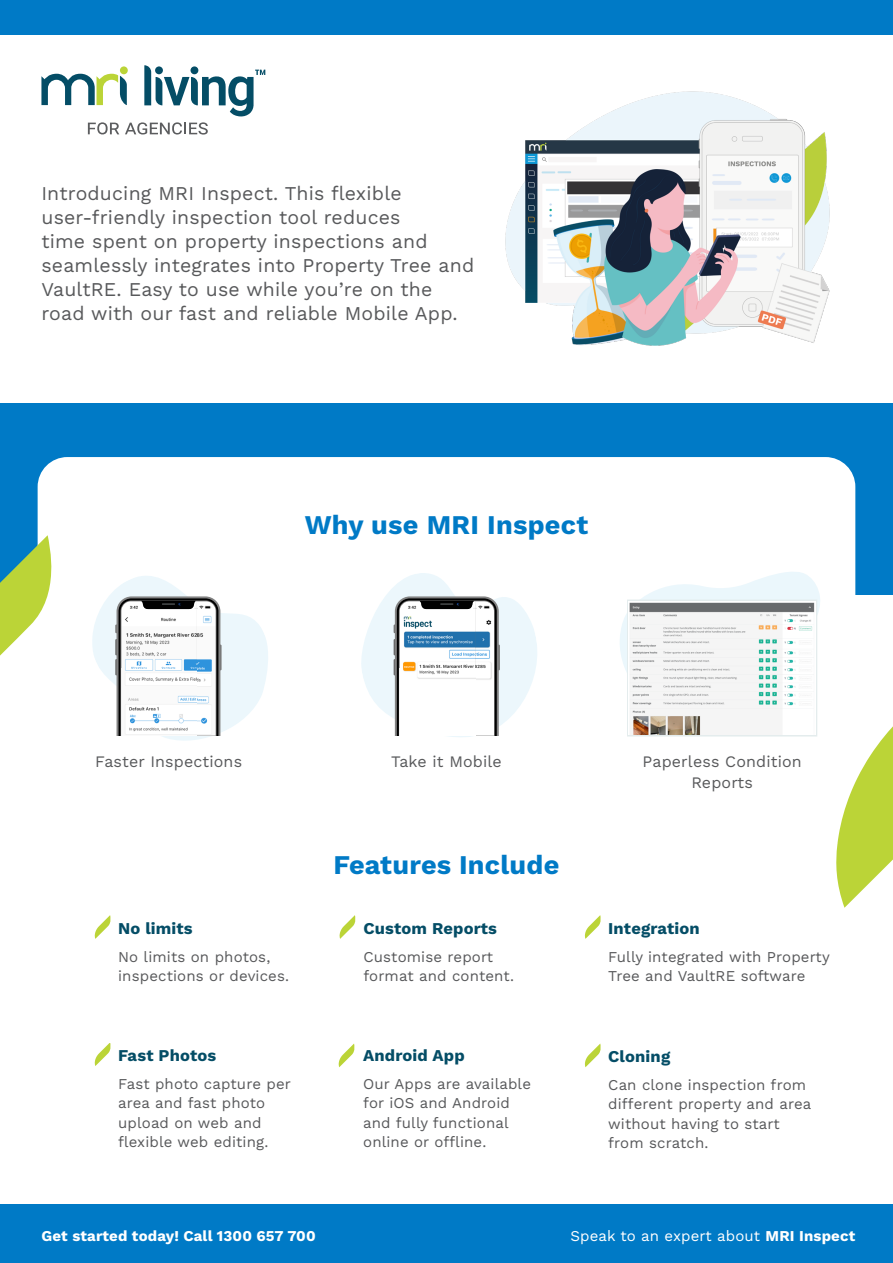
<style>
.page{position:relative;width:893px;height:1263px;background:#fff}
.page>*{position:absolute;margin:0;border:0;box-sizing:border-box;transform-origin:0 0}
.t1{font:700 27px "Work Sans";letter-spacing:.01em;color:#007ac6}
.t2{font:19.5px/24px "Work Sans";letter-spacing:.01em;color:#58595b}
.t3{font:700 16.5px "Work Sans";letter-spacing:.01em;color:#044d66}
.t4{font:16.05px/20.9px "Work Sans";letter-spacing:.01em;color:#58595b;text-align:center}
.t5{font:15px/19.5px "Work Sans";letter-spacing:.01em;color:#58595b}
.t6{font:700 15px "Work Sans";letter-spacing:.01em;color:#fff}
.t7{font:15px "Work Sans";letter-spacing:.01em;color:#fff}
.s1{font-weight:700}
</style>
<div class="page">
<div style="left:0;top:403px;width:893px;height:192px;background:#007ac6"></div>
<div style="left:38px;top:457px;width:817px;height:436px;background:#fff;border-radius:30px"></div>
<div style="left:0;top:0;width:893px;height:34px;background:#007ac6"></div>
<svg style="left:0;top:535px;width:51px;height:121px"></svg>
<svg style="left:836px;top:555px;width:57px;height:353px"></svg>
<svg style="left:95px;top:915px;width:16px;height:24px"></svg>
<svg style="left:41px;top:65px;width:224px;height:70px"></svg>
<img style="left:505px;top:91px;width:325px;height:255px">
<div style="left:0;top:1205px;width:893px;height:58px;background:#007ac6"></div>
<svg style="left:620px;top:572px;width:200px;height:100px"></svg>
<svg style="left:92px;top:576px;width:176px;height:165px"></svg>
<svg style="left:361px;top:573px;width:176px;height:164px"></svg>
<svg style="left:627px;top:599px;width:190px;height:137px"></svg>
<img style="left:629px;top:601px;width:187px;height:134px">
<svg style="left:95px;top:1043px;width:16px;height:23px"></svg>
<svg style="left:340px;top:915px;width:15px;height:24px"></svg>
<svg style="left:585px;top:915px;width:16px;height:24px"></svg>
<svg style="left:585px;top:1043px;width:16px;height:24px"></svg>
<svg style="left:339px;top:1043px;width:15px;height:24px"></svg>
<p class="t2" style="left:41px;top:181px;width:434px">Introducing MRI Inspect. This flexible user-friendly inspection tool reduces<br>time spent on property inspections and seamlessly integrates into Property Tree and VaultRE. Easy to use while you’re on the road with our fast and reliable Mobile App.</p>
<h1 class="t1" style="left:305px;top:504px;width:285px">Why use MRI Inspect</h1>
<p class="t4" style="left:95px;top:750px;width:148px">Faster Inspections</p>
<p class="t4" style="left:391px;top:750px;width:112px">Take it Mobile</p>
<p class="t4" style="left:642px;top:750px;width:161px">Paperless Condition<br>Reports</p>
<p class="t3" style="left:118px;top:915px;width:76px">No limits</p>
<p class="t5" style="left:118px;top:946px;width:173px">No limits on photos, inspections or devices.</p>
<p class="t3" style="left:118px;top:1043px;width:100px">Fast Photos</p>
<p class="t5" style="left:118px;top:1073px;width:174px">Fast photo capture per area and fast photo upload on web and flexible web editing.</p>
<h1 class="t1" style="left:334px;top:844px;width:227px">Features Include</h1>
<p class="t3" style="left:363px;top:915px;width:135px">Custom Reports</p>
<p class="t5" style="left:363px;top:946px;width:152px">Customise report format and content.</p>
<p class="t3" style="left:363px;top:1043px;width:103px">Android App</p>
<p class="t5" style="left:363px;top:1073px;width:169px">Our Apps are available for iOS and Android and fully functional online or offline.</p>
<p class="t3" style="left:608px;top:916px;width:93px">Integration</p>
<p class="t5" style="left:608px;top:946px;width:223px">Fully integrated with Property<br>Tree and VaultRE software</p>
<p class="t3" style="left:608px;top:1043px;width:64px">Cloning</p>
<p class="t5" style="left:608px;top:1074px;width:205px">Can clone inspection from different property and area without having to start from scratch.</p>
<p class="t6" style="left:41px;top:1224px;width:276px">Get started today! Call 1300 657 700</p>
<p class="t7" style="left:570px;top:1224px;width:286px">Speak to an expert about <span class="s1">MRI Inspect</span></p>
</div>
